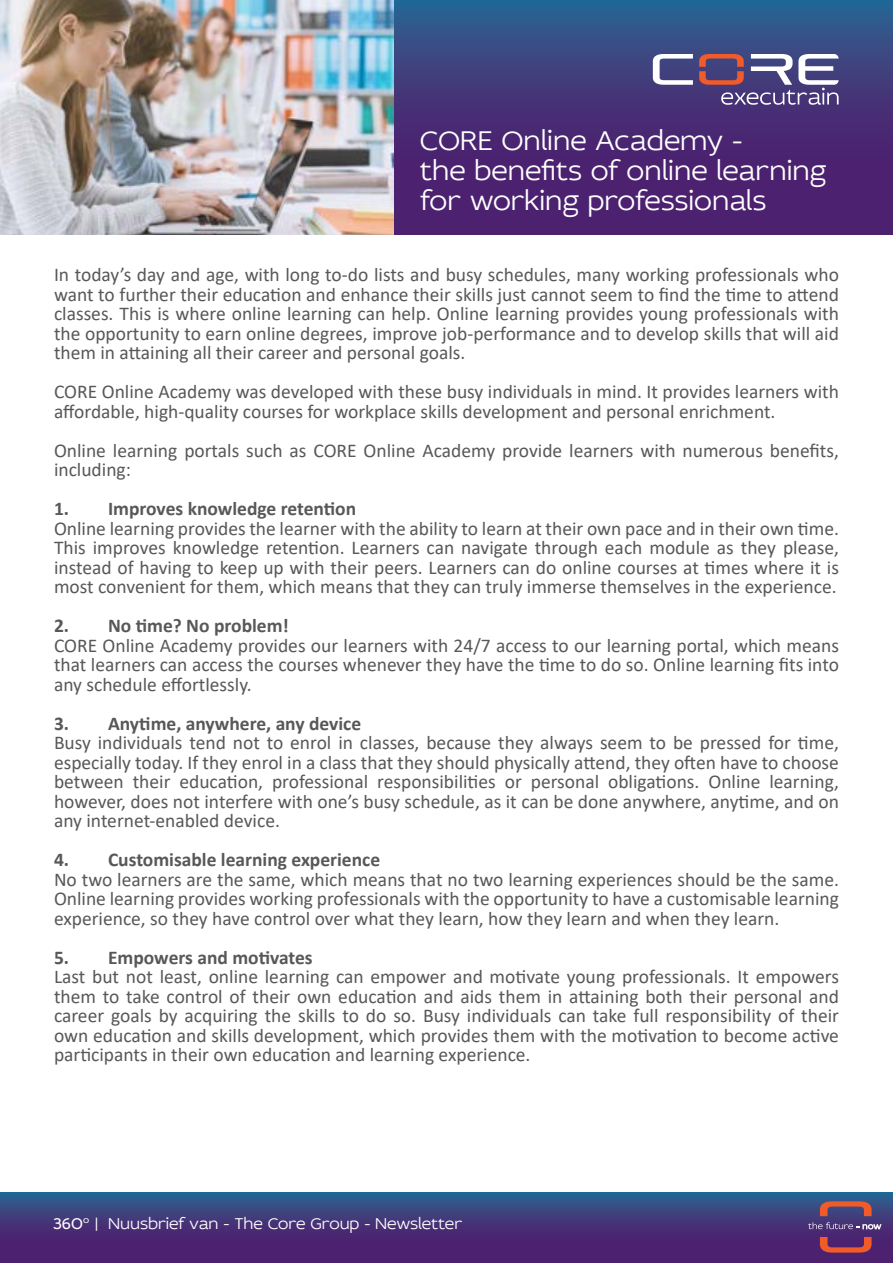
<style>
.page{position:relative;width:893px;height:1263px;background:#fff}
.page>*{position:absolute;margin:0;border:0;box-sizing:border-box;transform-origin:0 0}
.t1{font:300 28.5px/30px "Idealist Sans";color:#fff}
.t2{font:19.5px/19.5px "Calibri";color:#58585b;text-align:justify}
.t3{font:700 19.5px "Calibri";color:#58585b}
.t4{font:300 16.5px "Idealist Sans";color:#fff}
.s1{font-weight:400}
</style>
<div class="page">
<svg style="left:393px;top:0;width:500px;height:235px;background:#423579"></svg>
<svg style="left:0;top:1193px;width:893px;height:70px;background:#423579"></svg>
<svg style="left:808px;top:1222px;width:73px;height:7px"></svg>
<svg style="left:820px;top:1201px;width:52px;height:15px"></svg>
<svg style="left:820px;top:1237px;width:52px;height:15px"></svg>
<img style="left:0;top:0;width:393px;height:235px">
<svg style="left:653px;top:54px;width:40px;height:31px"></svg>
<svg style="left:699px;top:54px;width:140px;height:51px"></svg>
<h1 class="t1" style="left:420px;top:124px;width:408px">CORE Online Academy -<br>the benefits of online learning for working professionals</h1>
<p class="t2" style="left:54px;top:265px;width:786px">In today’s day and age, with long to-do lists and busy schedules, many working professionals who want to further their education and enhance their skills just cannot seem to find the time to attend classes. This is where online learning can help. Online learning provides young professionals with the opportunity to earn online degrees, improve job-performance and to develop skills that will aid them in attaining all their career and personal goals.</p>
<p class="t2" style="left:54px;top:382px;width:786px">CORE Online Academy was developed with these busy individuals in mind. It provides learners with affordable, high-quality courses for workplace skills development and personal enrichment.</p>
<p class="t2" style="left:54px;top:440px;width:786px">Online learning portals such as CORE Online Academy provide learners with numerous benefits, including:</p>
<p class="t3" style="left:54px;top:495px;width:304px">1. Improves knowledge retention</p>
<p class="t2" style="left:54px;top:518px;width:786px">Online learning provides the learner with the ability to learn at their own pace and in their own time.<br>This improves knowledge retention. Learners can navigate through each module as they please, instead of having to keep up with their peers. Learners can do online courses at times where it is most convenient for them, which means that they can truly immerse themselves in the experience.</p>
<p class="t3" style="left:54px;top:612px;width:236px">2. No time? No problem!</p>
<p class="t2" style="left:54px;top:635px;width:786px">CORE Online Academy provides our learners with 24/7 access to our learning portal, which means that learners can access the courses whenever they have the time to do so. Online learning fits into any schedule effortlessly.</p>
<p class="t3" style="left:54px;top:709px;width:309px">3. Anytime, anywhere, any device</p>
<p class="t2" style="left:54px;top:733px;width:786px">Busy individuals tend not to enrol in classes, because they always seem to be pressed for time, especially today. If they enrol in a class that they should physically attend, they often have to choose between their education, professional responsibilities or personal obligations. Online learning, however, does not interfere with one’s busy schedule, as it can be done anywhere, anytime, and on any internet-enabled device.</p>
<p class="t3" style="left:54px;top:846px;width:328px">4. Customisable learning experience</p>
<p class="t2" style="left:54px;top:869px;width:786px">No two learners are the same, which means that no two learning experiences should be the same.<br>Online learning provides working professionals with the opportunity to have a customisable learning experience, so they have control over what they learn, how they learn and when they learn.</p>
<p class="t3" style="left:54px;top:943px;width:260px">5. Empowers and motivates</p>
<p class="t2" style="left:54px;top:967px;width:786px">Last but not least, online learning can empower and motivate young professionals. It empowers them to take control of their own education and aids them in attaining both their personal and career goals by acquiring the skills to do so. Busy individuals can take full responsibility of their own education and skills development, which provides them with the motivation to become active participants in their own education and learning experience.</p>
<p class="t4" style="left:53px;top:1212px;width:411px"><span class="s1">360</span><sup>o</sup> | Nuusbrief van - The Core Group - Newsletter</p>
</div>
